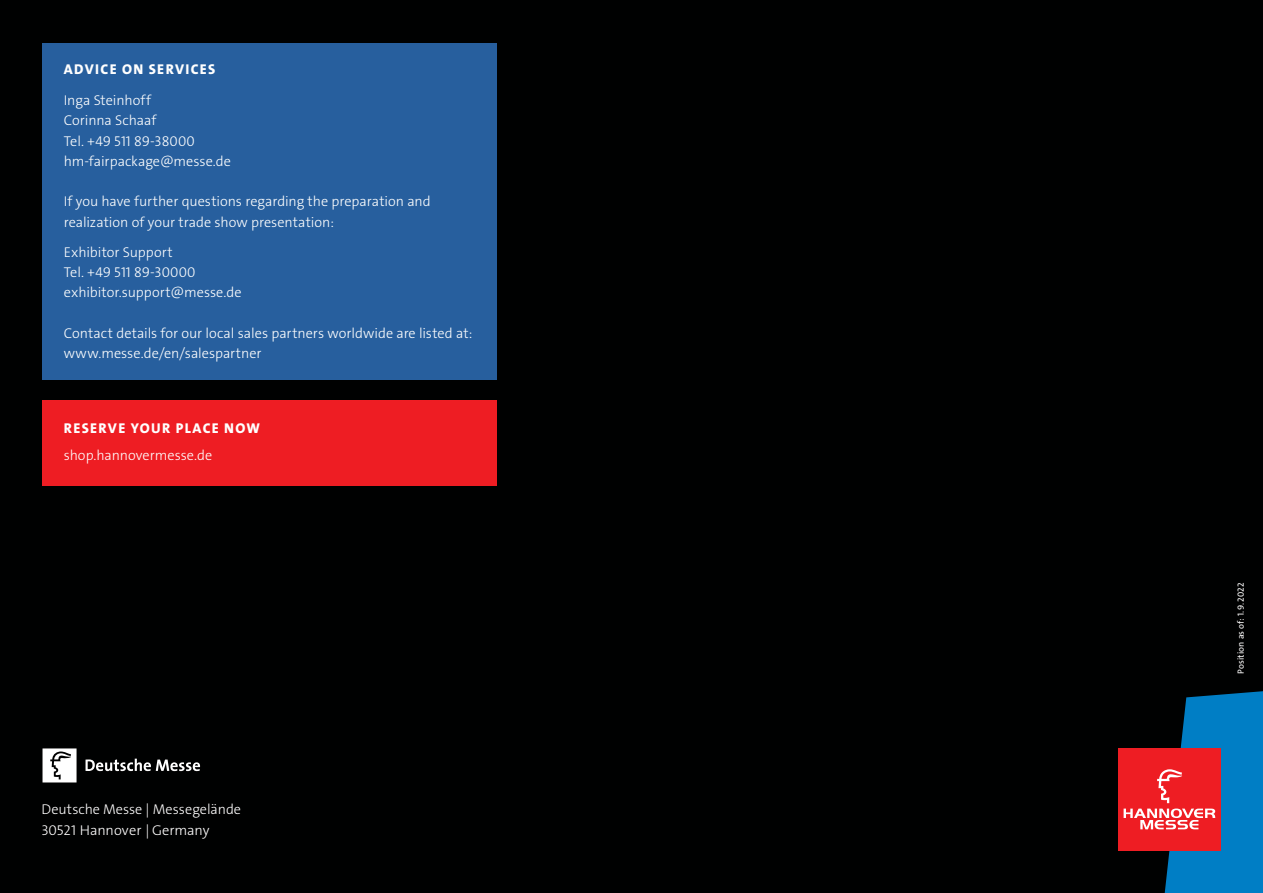
<style>
.page{position:relative;width:1263px;height:893px;background:#000101}
.page>*{position:absolute;margin:0;border:0;box-sizing:border-box;transform-origin:0 0}
.t1{font:14.25px/20.2px "The Sans LP3 Lig";color:#fff}
.t2{font:14.25px "The Sans LP8 Ex Bld";letter-spacing:.095em;color:#fff}
.t3{font:9px "The Sans LP5 Plain";letter-spacing:.015em;color:#fff}
</style>
<div class="page">
<div style="left:43px;top:43px;width:454px;height:336px;background:#275f9e"></div>
<div style="left:43px;top:401px;width:454px;height:85px;background:#ee1d23"></div>
<svg style="left:86px;top:759px;width:114px;height:12px"></svg>
<svg style="left:43px;top:748px;width:34px;height:34px"></svg>
<div style="left:1118px;top:748px;width:102px;height:102px;background:#ee1d23"></div>
<svg style="left:1123px;top:691px;width:140px;height:202px"></svg>
<p class="t2" style="left:64px;top:60px;width:153px">ADVICE ON SERVICES</p>
<p class="t1" style="left:64px;top:90px;width:169px">Inga Steinhoff<br>Corinna Schaaf<br>Tel. +49 511 89-38000 hm-fairpackage@messe.de</p>
<p class="t1" style="left:64px;top:192px;width:368px">If you have further questions regarding the preparation and realization of your trade show presentation:</p>
<p class="t1" style="left:64px;top:242px;width:179px">Exhibitor Support<br>Tel. +49 511 89-30000 exhibitor.support@messe.de</p>
<p class="t1" style="left:64px;top:323px;width:410px">Contact details for our local sales partners worldwide are listed at: www.messe.de/en/salespartner</p>
<p class="t2" style="left:64px;top:419px;width:198px">RESERVE YOUR PLACE NOW</p>
<p class="t1" style="left:64px;top:445px;width:150px">shop.hannovermesse.de</p>
<p class="t1" style="left:41px;top:799px;width:201px">Deutsche Messe | Messegelände<br>30521 Hannover | Germany</p>
<p class="t3" style="left:1235px;top:674px;width:93px;rotate:-90deg">Position as of: 1.9.2022</p>
</div>
